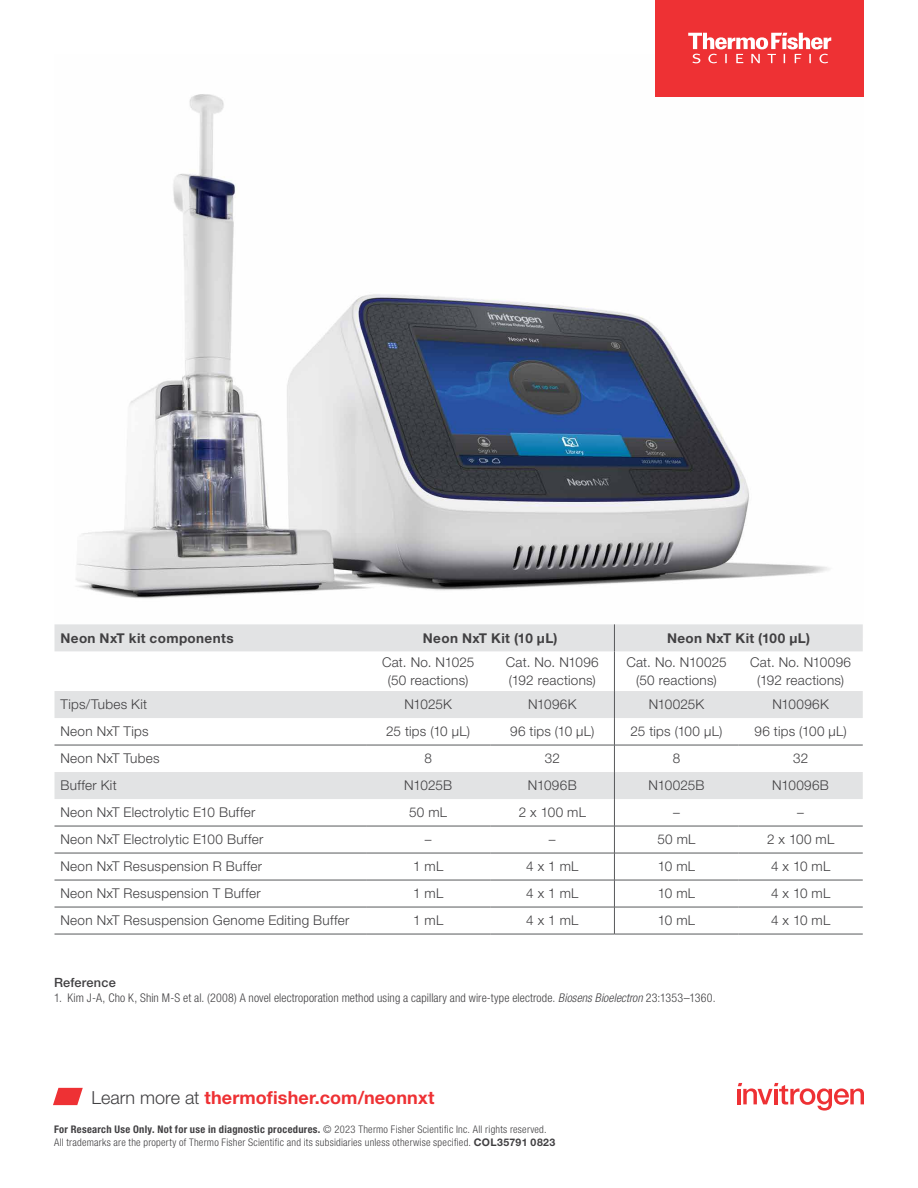
<style>
.page{position:relative;width:918px;height:1188px;background:#fff}
.page>*{position:absolute;margin:0;border:0;box-sizing:border-box;transform-origin:0 0}
.t1{font:700 18px "Helvetica Neue LTW1 G";letter-spacing:.01em;color:#ee3134}
.t2{font:300 13.5px/18px "Helvetica Neue LTW1 G";letter-spacing:.02em;color:#414042;text-align:center}
.t3{font:700 13.5px "Helvetica Neue LTW1 G";letter-spacing:.03em;color:#414042}
.t4{font:300 13.5px "Helvetica Neue LTW1 G";color:#414042}
.t5{font:500 12.75px "Helvetica Neue LTW1 G";letter-spacing:.015em;color:#414042}
.t6{font:300 condensed 12px "Helvetica Neue LTW1 G";letter-spacing:.01em;color:#414042}
.t7{font:300 condensed 10.5px/13.5px "Helvetica Neue LTW1 G";letter-spacing:.025em;color:#414042}
.s1{font-style:italic}
.s2{font-weight:300;color:#414042}
.s3{font-weight:700}
.s4{font-weight:700;font-stretch:normal}
</style>
<div class="page">
<img style="left:76px;top:54px;width:787px;height:545px">
<svg style="left:55px;top:691px;width:808px;height:108px;fill:#e3e3e4"></svg>
<hr style="left:55px;top:853px;width:311px;height:1px;background:#58595b">
<hr style="left:739px;top:853px;width:124px;height:1px;background:#58595b">
<hr style="left:55px;top:880px;width:311px;height:1px;background:#58595b">
<hr style="left:739px;top:880px;width:124px;height:1px;background:#58595b">
<hr style="left:55px;top:907px;width:311px;height:1px;background:#58595b">
<hr style="left:739px;top:907px;width:124px;height:1px;background:#58595b">
<hr style="left:55px;top:934px;width:311px;height:1px;background:#58595b">
<hr style="left:739px;top:934px;width:124px;height:1px;background:#58595b">
<hr style="left:55px;top:745px;width:311px;height:1px;background:#58595b">
<hr style="left:366px;top:745px;width:124px;height:1px;background:#58595b">
<hr style="left:490px;top:745px;width:124px;height:1px;background:#58595b">
<hr style="left:614px;top:745px;width:125px;height:1px;background:#58595b">
<hr style="left:739px;top:745px;width:124px;height:1px;background:#58595b">
<hr style="left:55px;top:826px;width:311px;height:1px;background:#58595b">
<hr style="left:366px;top:826px;width:124px;height:1px;background:#58595b">
<hr style="left:490px;top:826px;width:124px;height:1px;background:#58595b">
<hr style="left:614px;top:826px;width:125px;height:1px;background:#58595b">
<hr style="left:739px;top:826px;width:124px;height:1px;background:#58595b">
<div style="left:55px;top:624px;width:808px;height:27px;background:#e2e3e4"></div>
<hr style="left:614px;top:651px;width:1px;height:40px;background:#58595b">
<svg style="left:614px;top:691px;width:1px;height:243px"></svg>
<hr style="left:366px;top:853px;width:124px;height:1px;background:#58595b">
<hr style="left:490px;top:853px;width:124px;height:1px;background:#58595b">
<hr style="left:614px;top:853px;width:125px;height:1px;background:#58595b">
<hr style="left:366px;top:880px;width:124px;height:1px;background:#58595b">
<hr style="left:490px;top:880px;width:124px;height:1px;background:#58595b">
<hr style="left:614px;top:880px;width:125px;height:1px;background:#58595b">
<hr style="left:366px;top:907px;width:124px;height:1px;background:#58595b">
<hr style="left:490px;top:907px;width:124px;height:1px;background:#58595b">
<hr style="left:614px;top:907px;width:125px;height:1px;background:#58595b">
<hr style="left:366px;top:934px;width:124px;height:1px;background:#58595b">
<hr style="left:490px;top:934px;width:124px;height:1px;background:#58595b">
<hr style="left:614px;top:934px;width:125px;height:1px;background:#58595b">
<svg style="left:53px;top:1088px;width:30px;height:17px"></svg>
<svg style="left:738px;top:1083px;width:126px;height:28px"></svg>
<div style="left:656px;top:0;width:208px;height:96px;background:#ee3134"></div>
<svg style="left:688px;top:33px;width:143px;height:30px"></svg>
<p class="t3" style="left:61px;top:630px;width:175px">Neon NxT kit components</p>
<p class="t3" style="left:423px;top:630px;width:136px">Neon NxT Kit (10 µL)</p>
<p class="t3" style="left:667px;top:630px;width:144px">Neon NxT Kit (100 µL)</p>
<p class="t2" style="left:382px;top:653px;width:94px">Cat. No. N1025 (50 reactions)</p>
<p class="t2" style="left:506px;top:653px;width:94px;text-align:left">Cat. No. N1096 (192 reactions)</p>
<p class="t2" style="left:626px;top:653px;width:102px">Cat. No. N10025 (50 reactions)</p>
<p class="t2" style="left:750px;top:653px;width:102px">Cat. No. N10096 (192 reactions)</p>
<p class="t2" style="left:60px;top:696px;width:88px">Tips/Tubes Kit</p>
<p class="t2" style="left:404px;top:696px;width:49px">N1025K</p>
<p class="t2" style="left:528px;top:696px;width:50px">N1096K</p>
<p class="t4" style="left:649px;top:696px;width:57px">N10025K</p>
<p class="t2" style="left:772px;top:696px;width:58px">N10096K</p>
<p class="t2" style="left:60px;top:723px;width:90px">Neon NxT Tips</p>
<p class="t2" style="left:386px;top:723px;width:85px">25 tips (10 μL)</p>
<p class="t2" style="left:510px;top:723px;width:86px">96 tips (10 μL)</p>
<p class="t2" style="left:631px;top:723px;width:93px">25 tips (100 μL)</p>
<p class="t2" style="left:754px;top:723px;width:94px">96 tips (100 μL)</p>
<p class="t2" style="left:60px;top:750px;width:101px">Neon NxT Tubes</p>
<p class="t2" style="left:424px;top:750px;width:9px">8</p>
<p class="t2" style="left:545px;top:750px;width:17px">32</p>
<p class="t2" style="left:673px;top:750px;width:9px">8</p>
<p class="t2" style="left:793px;top:750px;width:17px">32</p>
<p class="t2" style="left:60px;top:777px;width:58px">Buffer Kit</p>
<p class="t2" style="left:404px;top:777px;width:49px">N1025B</p>
<p class="t2" style="left:528px;top:777px;width:50px">N1096B</p>
<p class="t4" style="left:649px;top:777px;width:57px">N10025B</p>
<p class="t2" style="left:772px;top:777px;width:58px">N10096B</p>
<p class="t2" style="left:60px;top:804px;width:196px">Neon NxT Electrolytic E10 Buffer</p>
<p class="t2" style="left:409px;top:804px;width:39px">50 mL</p>
<p class="t2" style="left:519px;top:804px;width:69px">2 x 100 mL</p>
<p class="t2" style="left:673px;top:804px;width:8px">–</p>
<p class="t2" style="left:797px;top:804px;width:8px">–</p>
<p class="t2" style="left:60px;top:831px;width:204px">Neon NxT Electrolytic E100 Buffer</p>
<p class="t2" style="left:425px;top:831px;width:8px">–</p>
<p class="t2" style="left:549px;top:831px;width:8px">–</p>
<p class="t2" style="left:658px;top:831px;width:39px">50 mL</p>
<p class="t2" style="left:767px;top:831px;width:69px">2 x 100 mL</p>
<p class="t2" style="left:60px;top:858px;width:203px">Neon NxT Resuspension R Buffer</p>
<p class="t2" style="left:413px;top:858px;width:32px">1 mL</p>
<p class="t2" style="left:526px;top:858px;width:54px">4 x 1 mL</p>
<p class="t2" style="left:658px;top:858px;width:39px">10 mL</p>
<p class="t2" style="left:771px;top:858px;width:61px">4 x 10 mL</p>
<p class="t2" style="left:60px;top:885px;width:202px">Neon NxT Resuspension T Buffer</p>
<p class="t2" style="left:413px;top:885px;width:32px">1 mL</p>
<p class="t2" style="left:526px;top:885px;width:54px">4 x 1 mL</p>
<p class="t2" style="left:658px;top:885px;width:39px">10 mL</p>
<p class="t2" style="left:771px;top:885px;width:61px">4 x 10 mL</p>
<p class="t2" style="left:60px;top:912px;width:291px">Neon NxT Resuspension Genome Editing Buffer</p>
<p class="t2" style="left:413px;top:912px;width:32px">1 mL</p>
<p class="t2" style="left:526px;top:912px;width:54px">4 x 1 mL</p>
<p class="t2" style="left:658px;top:912px;width:39px">10 mL</p>
<p class="t2" style="left:771px;top:912px;width:61px">4 x 10 mL</p>
<p class="t5" style="left:54px;top:975px;width:63px">Reference</p>
<p class="t6" style="left:54px;top:991px;width:663px">1. Kim J-A, Cho K, Shin M-S et al. (2008) A novel electroporation method using a capillary and wire-type electrode. <span class="s1">Biosens Bioelectron</span> 23:1353–1360.</p>
<h1 class="t1" style="left:92px;top:1086px;width:344px"><span class="s2">Learn more at</span> thermofisher.com/neonnxt</h1>
<p class="t7" style="left:54px;top:1122px;width:503px"><span class="s3">For Research Use Only. Not for use in diagnostic procedures.</span> © 2023 Thermo Fisher Scientific Inc. All rights reserved.<br>All trademarks are the property of Thermo Fisher Scientific and its subsidiaries unless otherwise specified. <span class="s4">COL35791 0823</span></p>
</div>
